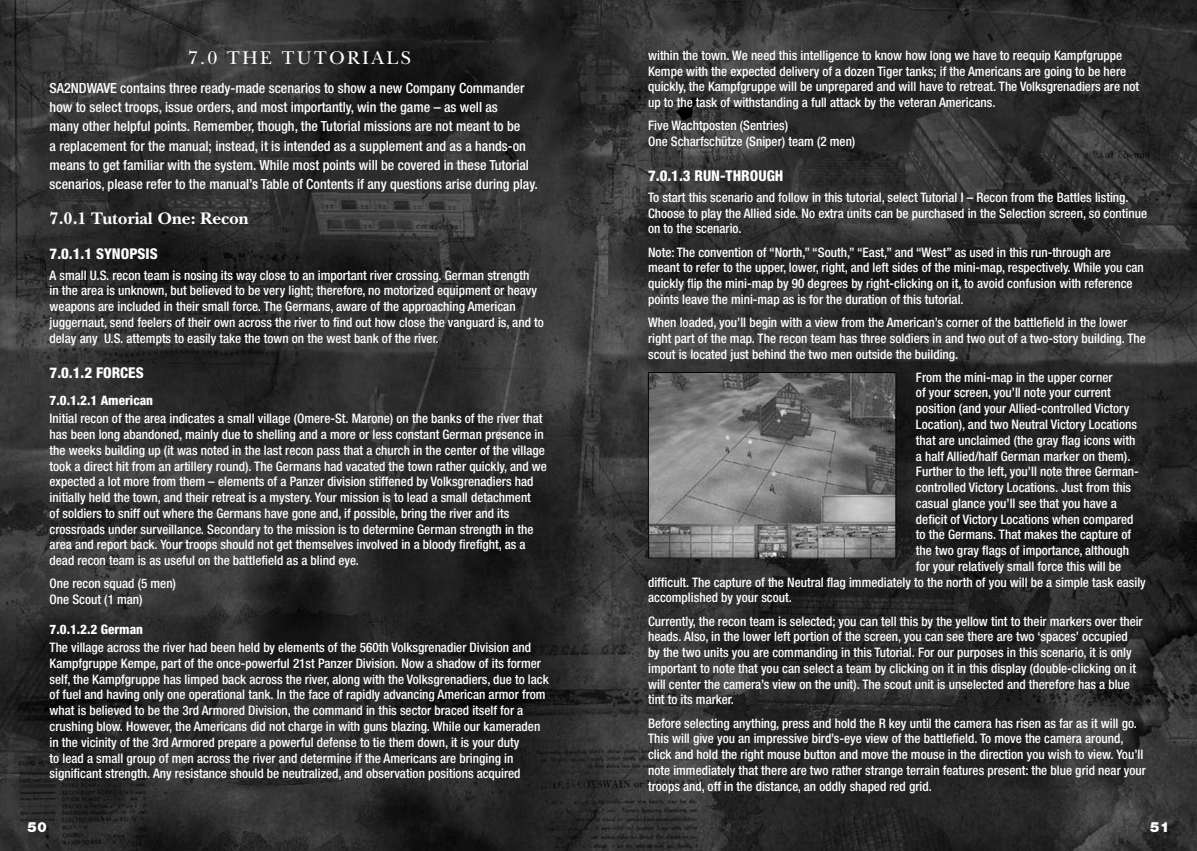
<style>
.page{position:relative;width:1197px;height:851px;background:#fff}
.page>*{position:absolute;margin:0;border:0;box-sizing:border-box;transform-origin:0 0}
.t1{font:19.25px "New Baskerville";letter-spacing:.12em;color:#fff}
.t2{font:700 17.5px "New Baskerville";color:#fff}
.t3{font:800 condensed 14.88px "Helvetica Neue";color:#fff}
.t4{font:500 condensed 14px/19.2px "Helvetica Neue";color:#fff}
.t5{font:900 14px "Helvetica Neue";color:#fff}
.t6{font:500 condensed 13.12px/15.8px "Helvetica Neue";color:#fff}
.t7{font:800 condensed 13.12px "Helvetica Neue";color:#fff}
</style>
<div class="page">
<img style="left:0;top:0;width:1197px;height:850px">
<img style="left:650px;top:374px;width:244px;height:182px">
<div style="left:648px;top:372px;width:248px;height:186px;border:1px solid #000"></div>
<h1 class="t1" style="left:188px;top:46px;width:224px">7.0 THE TUTORIALS</h1>
<p class="t4" style="left:50px;top:78px;width:490px">SA2NDWAVE contains three ready-made scenarios to show a new Company Commander how to select troops, issue orders, and most importantly, win the game – as well as<br>many other helpful points. Remember, though, the Tutorial missions are not meant to be<br>a replacement for the manual; instead, it is intended as a supplement and as a hands-on means to get familiar with the system. While most points will be covered in these Tutorial scenarios, please refer to the manual’s Table of Contents if any questions arise during play.</p>
<h2 class="t2" style="left:50px;top:208px;width:201px">7.0.1 Tutorial One: Recon</h2>
<p class="t3" style="left:50px;top:244px;width:110px">7.0.1.1 SYNOPSIS</p>
<p class="t6" style="left:50px;top:267px;width:496px">A small U.S. recon team is nosing its way close to an important river crossing. German strength<br>in the area is unknown, but believed to be very light; therefore, no motorized equipment or heavy weapons are included in their small force. The Germans, aware of the approaching American juggernaut, send feelers of their own across the river to find out how close the vanguard is, and to delay any U.S. attempts to easily take the town on the west bank of the river.</p>
<p class="t3" style="left:50px;top:363px;width:96px">7.0.1.2 FORCES</p>
<p class="t7" style="left:50px;top:392px;width:105px">7.0.1.2.1 American</p>
<p class="t6" style="left:50px;top:410px;width:499px">Initial recon of the area indicates a small village (Omere-St. Marone) on the banks of the river that has been long abandoned, mainly due to shelling and a more or less constant German presence in the weeks building up (it was noted in the last recon pass that a church in the center of the village took a direct hit from an artillery round). The Germans had vacated the town rather quickly, and we expected a lot more from them – elements of a Panzer division stiffened by Volksgrenadiers had initially held the town, and their retreat is a mystery. Your mission is to lead a small detachment<br>of soldiers to sniff out where the Germans have gone and, if possible, bring the river and its crossroads under surveillance. Secondary to the mission is to determine German strength in the area and report back. Your troops should not get themselves involved in a bloody firefight, as a dead recon team is as useful on the battlefield as a blind eye.</p>
<p class="t6" style="left:50px;top:575px;width:128px">One recon squad (5 men)<br>One Scout (1 man)</p>
<p class="t7" style="left:50px;top:621px;width:95px">7.0.1.2.2 German</p>
<p class="t6" style="left:50px;top:639px;width:501px">The village across the river had been held by elements of the 560th Volksgrenadier Division and Kampfgruppe Kempe, part of the once-powerful 21st Panzer Division. Now a shadow of its former self, the Kampfgruppe has limped back across the river, along with the Volksgrenadiers, due to lack of fuel and having only one operational tank. In the face of rapidly advancing American armor from what is believed to be the 3rd Armored Division, the command in this sector braced itself for a crushing blow. However, the Americans did not charge in with guns blazing. While our kameraden in the vicinity of the 3rd Armored prepare a powerful defense to tie them down, it is your duty<br>to lead a small group of men across the river and determine if the Americans are bringing in significant strength. Any resistance should be neutralized, and observation positions acquired</p>
<p class="t6" style="left:648px;top:47px;width:493px">within the town. We need this intelligence to know how long we have to reequip Kampfgruppe Kempe with the expected delivery of a dozen Tiger tanks; if the Americans are going to be here quickly, the Kampfgruppe will be unprepared and will have to retreat. The Volksgrenadiers are not up to the task of withstanding a full attack by the veteran Americans.</p>
<p class="t6" style="left:648px;top:118px;width:209px">Five Wachtposten (Sentries)<br>One Scharfschütze (Sniper) team (2 men)</p>
<p class="t3" style="left:648px;top:166px;width:137px">7.0.1.3 RUN-THROUGH</p>
<p class="t6" style="left:648px;top:189px;width:501px">To start this scenario and follow in this tutorial, select Tutorial I – Recon from the Battles listing.<br>Choose to play the Allied side. No extra units can be purchased in the Selection screen, so continue on to the scenario.</p>
<p class="t6" style="left:648px;top:244px;width:497px">Note: The convention of “North,” “South,” “East,” and “West” as used in this run-through are meant to refer to the upper, lower, right, and left sides of the mini-map, respectively. While you can quickly flip the mini-map by 90 degrees by right-clicking on it, to avoid confusion with reference points leave the mini-map as is for the duration of this tutorial.</p>
<p class="t6" style="left:648px;top:314px;width:499px">When loaded, you’ll begin with a view from the American’s corner of the battlefield in the lower right part of the map. The recon team has three soldiers in and two out of a two-story building. The scout is located just behind the two men outside the building.</p>
<p class="t6" style="left:916px;top:369px;width:198px">From the mini-map in the upper corner</p>
<p class="t6" style="left:916px;top:385px;width:196px">of your screen, you’ll note your current</p>
<p class="t6" style="left:916px;top:400px;width:215px">position (and your Allied-controlled Victory</p>
<p class="t6" style="left:916px;top:416px;width:223px">Location), and two Neutral Victory Locations</p>
<p class="t6" style="left:916px;top:432px;width:221px">that are unclaimed (the gray flag icons with</p>
<p class="t6" style="left:916px;top:448px;width:216px">a half Allied/half German marker on them).</p>
<p class="t6" style="left:916px;top:463px;width:224px">Further to the left, you’ll note three German-</p>
<p class="t6" style="left:916px;top:479px;width:217px">controlled Victory Locations. Just from this</p>
<p class="t6" style="left:916px;top:495px;width:202px">casual glance you’ll see that you have a</p>
<p class="t6" style="left:916px;top:511px;width:219px">deficit of Victory Locations when compared</p>
<p class="t6" style="left:916px;top:526px;width:217px">to the Germans. That makes the capture of</p>
<p class="t6" style="left:916px;top:542px;width:215px">the two gray flags of importance, although</p>
<p class="t6" style="left:916px;top:558px;width:207px">for your relatively small force this will be</p>
<p class="t6" style="left:648px;top:574px;width:499px">difficult. The capture of the Neutral flag immediately to the north of you will be a simple task easily</p>
<p class="t6" style="left:648px;top:589px;width:145px">accomplished by your scout.</p>
<p class="t6" style="left:648px;top:612px;width:496px">Currently, the recon team is selected; you can tell this by the yellow tint to their markers over their heads. Also, in the lower left portion of the screen, you can see there are two ‘spaces’ occupied by the two units you are commanding in this Tutorial. For our purposes in this scenario, it is only important to note that you can select a team by clicking on it in this display (double-clicking on it will center the camera’s view on the unit). The scout unit is unselected and therefore has a blue tint to its marker.</p>
<p class="t6" style="left:648px;top:714px;width:499px">Before selecting anything, press and hold the R key until the camera has risen as far as it will go.<br>This will give you an impressive bird’s-eye view of the battlefield. To move the camera around, click and hold the right mouse button and move the mouse in the direction you wish to view. You’ll note immediately that there are two rather strange terrain features present: the blue grid near your troops and, off in the distance, an oddly shaped red grid.</p>
<p class="t5" style="left:28px;top:818px;width:21px">50</p>
<p class="t5" style="left:1150px;top:818px;width:21px">51</p>
</div>
